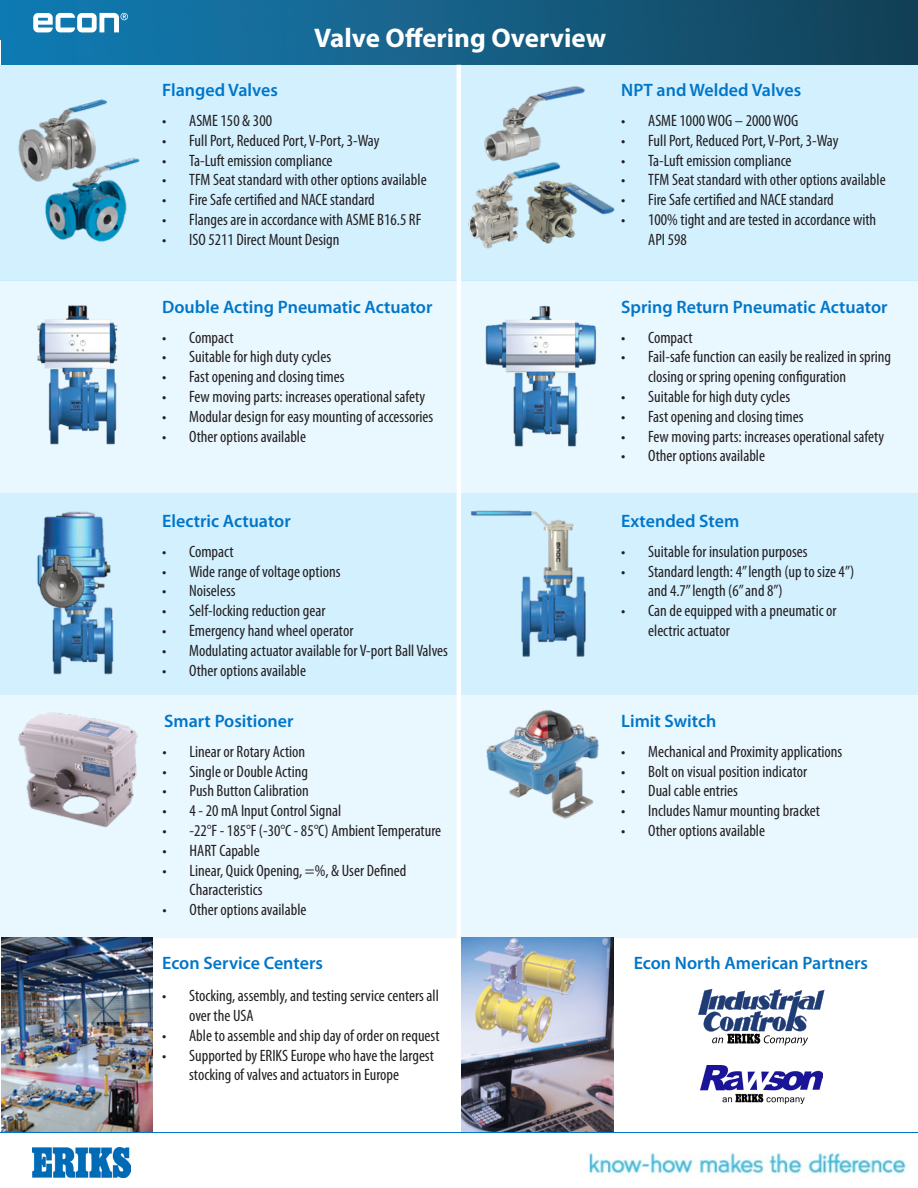
<style>
.page{position:relative;width:918px;height:1188px;background:#fff}
.page>*{position:absolute;margin:0;border:0;box-sizing:border-box;transform-origin:0 0}
.t1{font:700 27px "Myriad Pro";color:#fff}
.Section_Header_-_Bod{font:600 18px "Myriad Pro";color:#0076c8}
.t2{font:condensed 16.5px/19.8px "Myriad Pro";color:#231f20}
</style>
<div class="page">
<div style="left:0;top:65px;width:918px;height:216px;background:#d3f0ff"></div>
<div style="left:0;top:493px;width:918px;height:202px;background:#d3f0ff"></div>
<div style="left:0;top:281px;width:918px;height:212px;background:#e9f7ff"></div>
<div style="left:0;top:695px;width:918px;height:243px;background:#e9f7ff"></div>
<img style="left:2px;top:0;width:916px;height:65px">
<svg style="left:32px;top:13px;width:96px;height:19px"></svg>
<img style="left:18px;top:99px;width:89px;height:83px">
<img style="left:43px;top:156px;width:97px;height:86px">
<img style="left:484px;top:86px;width:101px;height:72px">
<img style="left:566px;top:182px;width:49px;height:56px">
<img style="left:468px;top:158px;width:98px;height:91px">
<img style="left:37px;top:305px;width:81px;height:140px">
<img style="left:485px;top:305px;width:111px;height:142px">
<img style="left:37px;top:511px;width:77px;height:164px">
<img style="left:471px;top:510px;width:115px;height:147px">
<img style="left:486px;top:710px;width:113px;height:109px">
<img style="left:18px;top:712px;width:120px;height:115px">
<hr style="left:457px;top:65px;width:4px;height:873px;background:#fff">
<img style="left:1px;top:938px;width:152px;height:194px">
<img style="left:461px;top:938px;width:153px;height:194px">
<hr style="left:0;top:1132px;width:918px;height:1px;background:#0076c8">
<svg style="left:698px;top:989px;width:126px;height:57px"></svg>
<img style="left:700px;top:1065px;width:122px;height:39px">
<img style="left:32px;top:1147px;width:98px;height:30px">
<img style="left:589px;top:1153px;width:317px;height:21px">
<p class="Section_Header_-_Bod" style="left:162px;top:79px;width:117px">Flanged Valves</p>
<p class="t1" style="left:314px;top:21px;width:294px">Valve Offering Overview</p>
<p class="t2" style="left:162px;top:110px;width:111px">• ASME 150 &amp; 300</p>
<p class="t2" style="left:162px;top:130px;width:219px">• Full Port, Reduced Port, V-Port, 3-Way</p>
<p class="t2" style="left:162px;top:150px;width:172px">• Ta-Luft emission compliance</p>
<p class="t2" style="left:162px;top:170px;width:266px">• TFM Seat standard with other options available</p>
<p class="t2" style="left:162px;top:190px;width:214px">• Fire Safe certified and NACE standard</p>
<p class="t2" style="left:162px;top:209px;width:261px">• Flanges are in accordance with ASME B16.5 RF</p>
<p class="t2" style="left:162px;top:229px;width:179px">• ISO 5211 Direct Mount Design</p>
<p class="Section_Header_-_Bod" style="left:621px;top:79px;width:182px">NPT and Welded Valves</p>
<p class="t2" style="left:621px;top:110px;width:179px">• ASME 1000 WOG – 2000 WOG</p>
<p class="t2" style="left:621px;top:130px;width:219px">• Full Port, Reduced Port, V-Port, 3-Way</p>
<p class="t2" style="left:621px;top:150px;width:172px">• Ta-Luft emission compliance</p>
<p class="t2" style="left:621px;top:170px;width:266px">• TFM Seat standard with other options available</p>
<p class="t2" style="left:621px;top:190px;width:214px">• Fire Safe certified and NACE standard</p>
<p class="t2" style="left:648px;top:209px;width:230px;text-indent:-27px">• 100% tight and are tested in accordance with<br>API 598</p>
<p class="Section_Header_-_Bod" style="left:162px;top:295px;width:272px">Double Acting Pneumatic Actuator</p>
<p class="t2" style="left:162px;top:327px;width:73px">• Compact</p>
<p class="t2" style="left:162px;top:347px;width:170px">• Suitable for high duty cycles</p>
<p class="t2" style="left:162px;top:367px;width:184px">• Fast opening and closing times</p>
<p class="t2" style="left:162px;top:386px;width:265px">• Few moving parts: increases operational safety</p>
<p class="t2" style="left:162px;top:406px;width:273px">• Modular design for easy mounting of accessories</p>
<p class="t2" style="left:162px;top:426px;width:145px">• Other options available</p>
<p class="Section_Header_-_Bod" style="left:162px;top:509px;width:130px">Electric Actuator</p>
<p class="t2" style="left:162px;top:541px;width:73px">• Compact</p>
<p class="t2" style="left:162px;top:561px;width:180px">• Wide range of voltage options</p>
<p class="t2" style="left:162px;top:581px;width:75px">• Noiseless</p>
<p class="t2" style="left:162px;top:601px;width:165px">• Self-locking reduction gear</p>
<p class="t2" style="left:162px;top:620px;width:193px">• Emergency hand wheel operator</p>
<p class="t2" style="left:162px;top:640px;width:287px">• Modulating actuator available for V-port Ball Valves</p>
<p class="t2" style="left:162px;top:660px;width:145px">• Other options available</p>
<p class="Section_Header_-_Bod" style="left:164px;top:709px;width:131px">Smart Positioner</p>
<p class="t2" style="left:163px;top:741px;width:144px">• Linear or Rotary Action</p>
<p class="t2" style="left:163px;top:761px;width:147px">• Single or Double Acting</p>
<p class="t2" style="left:163px;top:781px;width:148px">• Push Button Calibration</p>
<p class="t2" style="left:163px;top:801px;width:180px">• 4 - 20 mA Input Control Signal</p>
<p class="t2" style="left:163px;top:820px;width:280px">• -22°F - 185°F (-30°C - 85°C) Ambient Temperature</p>
<p class="t2" style="left:163px;top:840px;width:99px">• HART Capable</p>
<p class="t2" style="left:190px;top:860px;width:218px;text-indent:-27px">• Linear, Quick Opening, =%, &amp; User Defined<br>Characteristics</p>
<p class="t2" style="left:163px;top:900px;width:145px">• Other options available</p>
<p class="Section_Header_-_Bod" style="left:621px;top:295px;width:268px">Spring Return Pneumatic Actuator</p>
<p class="t2" style="left:621px;top:327px;width:73px">• Compact</p>
<p class="t2" style="left:648px;top:347px;width:244px;text-indent:-27px">• Fail-safe function can easily be realized in spring closing or spring opening configuration</p>
<p class="t2" style="left:621px;top:386px;width:170px">• Suitable for high duty cycles</p>
<p class="t2" style="left:621px;top:406px;width:184px">• Fast opening and closing times</p>
<p class="t2" style="left:621px;top:426px;width:265px">• Few moving parts: increases operational safety</p>
<p class="t2" style="left:621px;top:446px;width:145px">• Other options available</p>
<p class="Section_Header_-_Bod" style="left:621px;top:509px;width:120px">Extended Stem</p>
<p class="t2" style="left:621px;top:541px;width:188px">• Suitable for insulation purposes</p>
<p class="t2" style="left:648px;top:561px;width:208px;text-indent:-27px">• Standard length: 4” length (up to size 4”) and 4.7” length (6” and 8”)</p>
<p class="t2" style="left:648px;top:601px;width:190px;text-indent:-27px">• Can de equipped with a pneumatic or electric actuator</p>
<p class="Section_Header_-_Bod" style="left:621px;top:709px;width:97px">Limit Switch</p>
<p class="t2" style="left:621px;top:741px;width:223px">• Mechanical and Proximity applications</p>
<p class="t2" style="left:621px;top:761px;width:187px">• Bolt on visual position indicator</p>
<p class="t2" style="left:621px;top:781px;width:118px">• Dual cable entries</p>
<p class="t2" style="left:621px;top:801px;width:200px">• Includes Namur mounting bracket</p>
<p class="t2" style="left:621px;top:820px;width:145px">• Other options available</p>
<p class="Section_Header_-_Bod" style="left:162px;top:952px;width:162px">Econ Service Centers</p>
<p class="Section_Header_-_Bod" style="left:634px;top:952px;width:236px">Econ North American Partners</p>
<p class="t2" style="left:189px;top:986px;width:251px;text-indent:-27px">• Stocking, assembly, and testing service centers all over the USA</p>
<p class="t2" style="left:162px;top:1025px;width:279px">• Able to assemble and ship day of order on request</p>
<p class="t2" style="left:162px;top:1045px;width:273px;text-align:center">• Supported by ERIKS Europe who have the largest stocking of valves and actuators in Europe</p>
</div>
